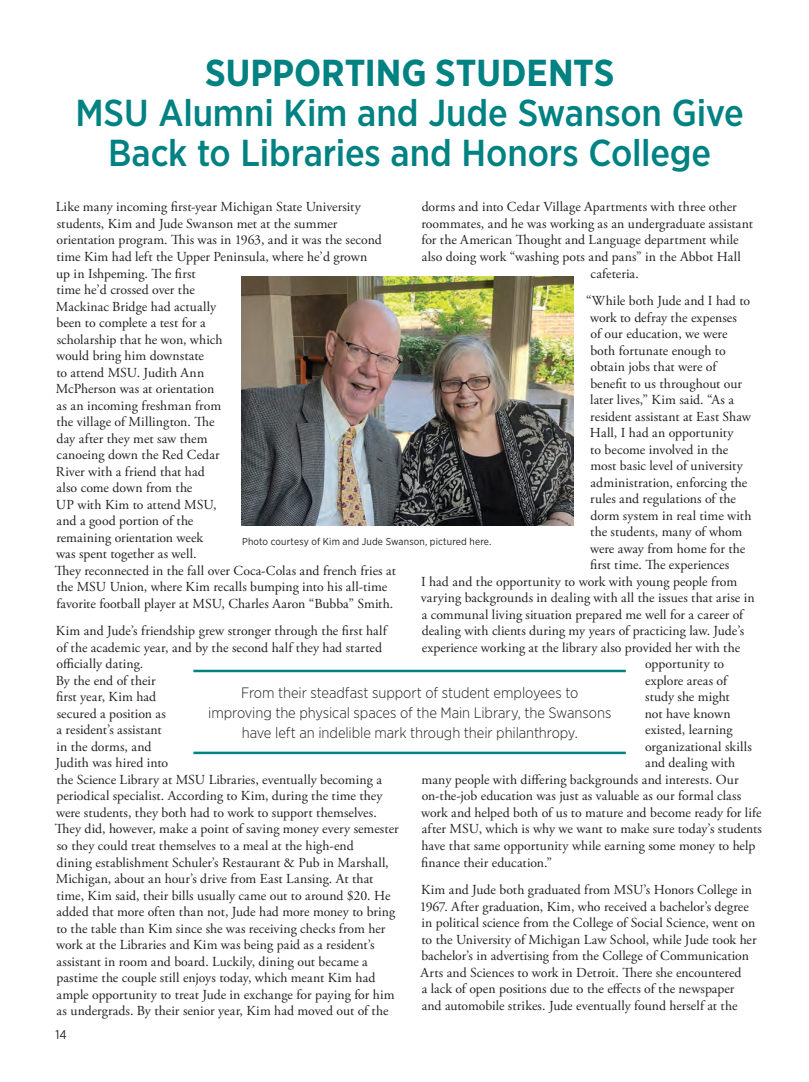
<style>
.page{position:relative;width:809px;height:1082px;background:#fff}
.page>*{position:absolute;margin:0;border:0;box-sizing:border-box;transform-origin:0 0}
.t1{font:500 37.5px/40px "Gotham Narrow";letter-spacing:-.005em;color:#008182;text-align:center}
.t2{font:300 15px/20px "Gotham Narrow";letter-spacing:-.005em;color:#231f20;text-align:center}
.t3{font:13.75px/16.5px "Adobe Garamond Pro";letter-spacing:.005em;color:#231f20}
.t4{font:12.5px "Gotham Narrow";color:#231f20}
.t5{font:10px "Gotham Narrow";letter-spacing:.015em;color:#231f20}
.s1{font-weight:700}
</style>
<div class="page">
<img style="left:241px;top:277px;width:332px;height:248px">
<hr style="left:193px;top:669px;width:432px;height:3px;background:#008182">
<hr style="left:193px;top:751px;width:432px;height:3px;background:#008182">
<h1 class="t1" style="left:75px;top:52px;width:669px"><span class="s1">SUPPORTING STUDENTS<br></span>MSU Alumni Kim and Jude Swanson Give<br>Back to Libraries and Honors College</h1>
<p class="t3" style="left:55px;top:199px;width:342px">Like many incoming first-year Michigan State University students, Kim and Jude Swanson met at the summer orientation program. This was in 1963, and it was the second time Kim had left the Upper Peninsula, where he’d grown<br>up in Ishpeming. The first<br>time he’d crossed over the<br>Mackinac Bridge had actually<br>been to complete a test for a<br>scholarship that he won, which<br>would bring him downstate<br>to attend MSU. Judith Ann<br>McPherson was at orientation<br>as an incoming freshman from<br>the village of Millington. The<br>day after they met saw them<br>canoeing down the Red Cedar<br>River with a friend that had<br>also come down from the<br>UP with Kim to attend MSU,<br>and a good portion of the<br>remaining orientation week<br>was spent together as well.<br>They reconnected in the fall over Coca-Colas and french fries at the MSU Union, where Kim recalls bumping into his all-time favorite football player at MSU, Charles Aaron “Bubba” Smith.</p>
<p class="t3" style="left:55px;top:623px;width:345px">Kim and Jude’s friendship grew stronger through the first half of the academic year, and by the second half they had started officially dating.<br>By the end of their<br>first year, Kim had<br>secured a position as<br>a resident’s assistant<br>in the dorms, and<br>Judith was hired into<br>the Science Library at MSU Libraries, eventually becoming a periodical specialist. According to Kim, during the time they were students, they both had to work to support themselves.<br>They did, however, make a point of saving money every semester so they could treat themselves to a meal at the high-end<br>dining establishment Schuler’s Restaurant &amp; Pub in Marshall, Michigan, about an hour’s drive from East Lansing. At that time, Kim said, their bills usually came out to around $20. He added that more often than not, Jude had more money to bring to the table than Kim since she was receiving checks from her work at the Libraries and Kim was being paid as a resident’s assistant in room and board. Luckily, dining out became a pastime the couple still enjoys today, which meant Kim had ample opportunity to treat Jude in exchange for paying for him as undergrads. By their senior year, Kim had moved out of the</p>
<p class="t3" style="left:421px;top:199px;width:316px">dorms and into Cedar Village Apartments with three other</p>
<p class="t3" style="left:421px;top:216px;width:333px">roommates, and he was working as an undergraduate assistant</p>
<p class="t3" style="left:421px;top:232px;width:318px">for the American Thought and Language department while</p>
<p class="t3" style="left:421px;top:249px;width:320px">also doing work “washing pots and pans” in the Abbot Hall</p>
<p class="t3" style="left:590px;top:265px;width:50px">cafeteria.</p>
<p class="t3" style="left:586px;top:293px;width:165px">“While both Jude and I had to</p>
<p class="t3" style="left:590px;top:310px;width:148px">work to defray the expenses</p>
<p class="t3" style="left:590px;top:326px;width:138px">of our education, we were</p>
<p class="t3" style="left:590px;top:343px;width:137px">both fortunate enough to</p>
<p class="t3" style="left:590px;top:359px;width:127px">obtain jobs that were of</p>
<p class="t3" style="left:590px;top:376px;width:153px">benefit to us throughout our</p>
<p class="t3" style="left:590px;top:392px;width:145px">later lives,” Kim said. “As a</p>
<p class="t3" style="left:590px;top:409px;width:162px">resident assistant at East Shaw</p>
<p class="t3" style="left:589px;top:425px;width:145px">Hall, I had an opportunity</p>
<p class="t3" style="left:590px;top:442px;width:139px">to become involved in the</p>
<p class="t3" style="left:590px;top:458px;width:154px">most basic level of university</p>
<p class="t3" style="left:590px;top:475px;width:158px">administration, enforcing the</p>
<p class="t3" style="left:590px;top:491px;width:147px">rules and regulations of the</p>
<p class="t3" style="left:590px;top:508px;width:162px">dorm system in real time with</p>
<p class="t3" style="left:590px;top:524px;width:153px">the students, many of whom</p>
<p class="t3" style="left:590px;top:541px;width:157px">were away from home for the</p>
<p class="t3" style="left:590px;top:557px;width:141px">first time. The experiences</p>
<p class="t3" style="left:421px;top:574px;width:317px">I had and the opportunity to work with young people from</p>
<p class="t3" style="left:421px;top:590px;width:335px">varying backgrounds in dealing with all the issues that arise in</p>
<p class="t3" style="left:421px;top:607px;width:323px">a communal living situation prepared me well for a career of</p>
<p class="t3" style="left:421px;top:623px;width:324px">dealing with clients during my years of practicing law. Jude’s</p>
<p class="t3" style="left:421px;top:640px;width:320px">experience working at the library also provided her with the</p>
<p class="t3" style="left:645px;top:656px;width:81px">opportunity to</p>
<p class="t3" style="left:645px;top:673px;width:83px">explore areas of</p>
<p class="t3" style="left:645px;top:689px;width:86px">study she might</p>
<p class="t3" style="left:644px;top:706px;width:87px">not have known</p>
<p class="t3" style="left:645px;top:722px;width:89px">existed, learning</p>
<p class="t3" style="left:645px;top:739px;width:108px">organizational skills</p>
<p class="t3" style="left:645px;top:755px;width:92px">and dealing with</p>
<p class="t3" style="left:421px;top:772px;width:318px">many people with differing backgrounds and interests. Our</p>
<p class="t3" style="left:421px;top:788px;width:321px">on-the-job education was just as valuable as our formal class</p>
<p class="t3" style="left:421px;top:805px;width:342px">work and helped both of us to mature and become ready for life</p>
<p class="t3" style="left:421px;top:821px;width:342px">after MSU, which is why we want to make sure today’s students</p>
<p class="t3" style="left:421px;top:838px;width:335px">have that same opportunity while earning some money to help</p>
<p class="t3" style="left:421px;top:854px;width:132px">finance their education.”</p>
<p class="t3" style="left:419px;top:882px;width:338px">Kim and Jude both graduated from MSU’s Honors College in 1967. After graduation, Kim, who received a bachelor’s degree in political science from the College of Social Science, went on to the University of Michigan Law School, while Jude took her bachelor’s in advertising from the College of Communication Arts and Sciences to work in Detroit. There she encountered<br>a lack of open positions due to the effects of the newspaper<br>and automobile strikes. Jude eventually found herself at the</p>
<p class="t5" style="left:242px;top:535px;width:251px">Photo courtesy of Kim and Jude Swanson, pictured here.</p>
<p class="t2" style="left:208px;top:682px;width:404px">From their steadfast support of student employees to improving the physical spaces of the Main Library, the Swansons have left an indelible mark through their philanthropy.</p>
<p class="t4" style="left:55px;top:1026px;width:13px">14</p>
</div>
